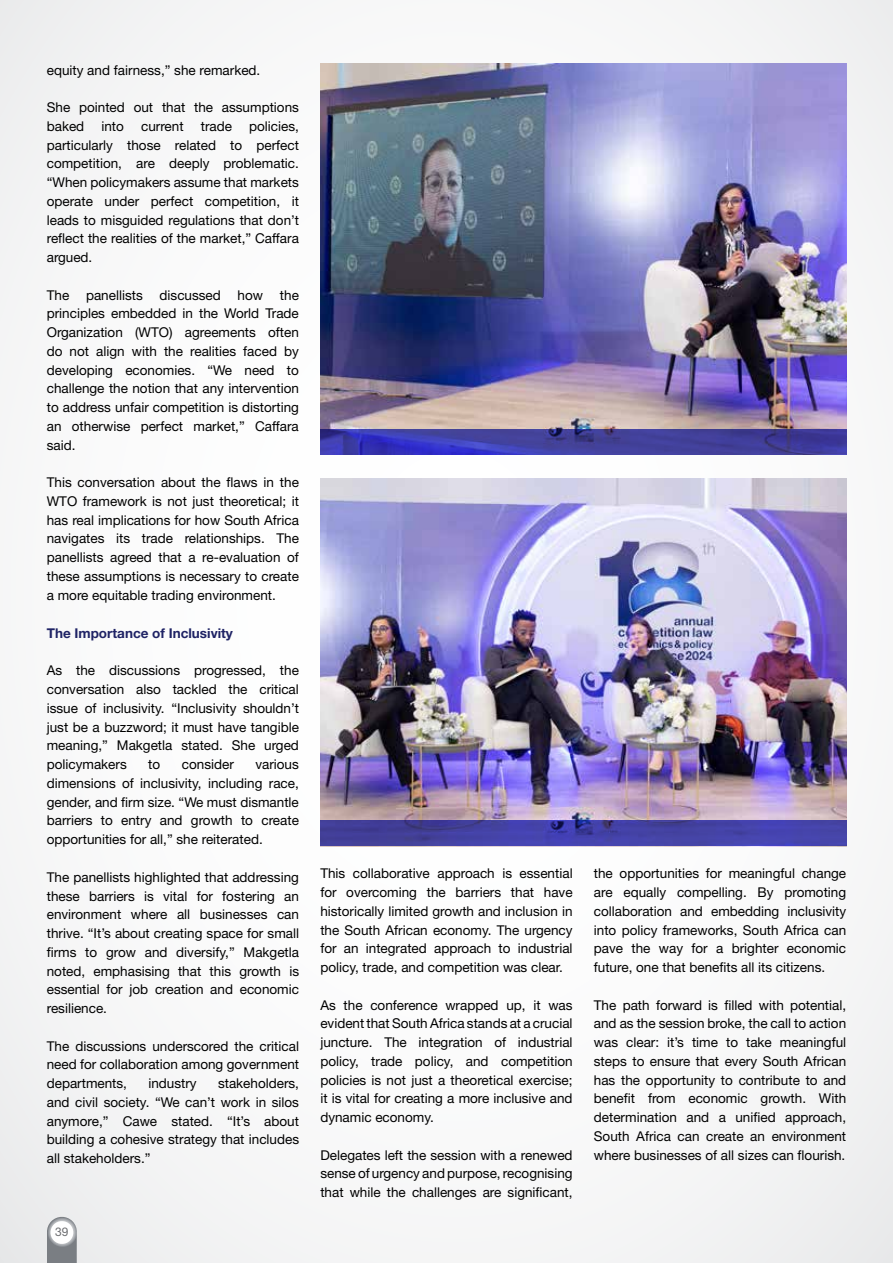
<style>
.page{position:relative;width:893px;height:1263px;background:#f8f8f9}
.page>*{position:absolute;margin:0;border:0;box-sizing:border-box;transform-origin:0 0}
.t1{font:13.5px/18.8px "Helvetica Neue LT 55 Rm";color:#000;text-align:justify}
.t2{font:13.5px "Helvetica Neue LT 75 Bd";color:#1f2365}
.t3{font:12px "Helvetica Neue LT Std";color:#6d6e71}
</style>
<div class="page">
<svg style="left:47px;top:1215px;width:30px;height:48px"></svg>
<img style="left:320px;top:64px;width:526px;height:365px">
<svg style="left:320px;top:429px;width:526px;height:25px;background:#3e3ca1"></svg>
<img style="left:320px;top:479px;width:526px;height:342px">
<svg style="left:320px;top:821px;width:526px;height:25px;background:#4241a3"></svg>
<p class="t1" style="left:47px;top:60px;width:215px">equity and fairness,” she remarked.</p>
<p class="t1" style="left:47px;top:98px;width:254px">She pointed out that the assumptions baked</p>
<p class="t1" style="left:47px;top:116px;width:254px;text-indent:202px">policies, particularly those related to perfect competition, are deeply problematic. “When policymakers assume that markets operate under perfect competition, it leads to misguided regulations that don’t reflect the realities of the market,” Caffara argued.</p>
<p class="t1" style="left:47px;top:285px;width:254px">The panellists discussed how the principles embedded in the World Trade Organization (WTO) agreements often do not align with the realities faced by developing economies. “We need to challenge the notion that any intervention to address unfair competition is distorting an otherwise perfect market,” Caffara said.</p>
<p class="t1" style="left:47px;top:473px;width:254px">This conversation about the flaws in the WTO framework is not just theoretical; it has real implications for how South Africa navigates its trade relationships. The panellists agreed that a re-evaluation of these assumptions is necessary to create a more equitable trading environment.</p>
<p class="t2" style="left:47px;top:625px;width:188px">The Importance of Inclusivity</p>
<p class="t1" style="left:47px;top:661px;width:254px">As the discussions progressed, the conversation also tackled the critical issue of inclusivity. “Inclusivity shouldn’t just be a buzzword; it must have tangible meaning,” Makgetla stated. She urged policymakers</p>
<p class="t1" style="left:101px;top:116px;width:24px">into</p>
<p class="t1" style="left:141px;top:116px;width:44px">current</p>
<p class="t1" style="left:201px;top:116px;width:33px">trade</p>
<p class="t1" style="left:47px;top:755px;width:254px;text-indent:209px">various dimensions of inclusivity, including race, gender, and firm size. “We must dismantle barriers to entry and growth to create opportunities for all,” she reiterated.</p>
<p class="t1" style="left:47px;top:867px;width:254px">The panellists highlighted that addressing these barriers is vital for fostering an environment where all businesses can thrive. “It’s about creating space for small firms to grow and diversify,” Makgetla noted, emphasising that this growth is essential for job creation and economic resilience.</p>
<p class="t1" style="left:47px;top:1036px;width:254px">The discussions underscored the critical need for collaboration among government departments,</p>
<p class="t1" style="left:148px;top:755px;width:14px">to</p>
<p class="t1" style="left:182px;top:755px;width:54px">consider</p>
<p class="t1" style="left:47px;top:1073px;width:254px;text-indent:171px">stakeholders, and civil society. “We can’t work in silos anymore,” Cawe stated. “It’s about building a cohesive strategy that includes all stakeholders.”</p>
<p class="t1" style="left:148px;top:1073px;width:50px">industry</p>
<p class="t3" style="left:55px;top:1224px;width:15px">39</p>
<p class="t1" style="left:320px;top:864px;width:254px">This collaborative approach is essential for overcoming the barriers that have historically limited growth and inclusion in the South African economy. The urgency for an integrated approach to industrial policy, trade, and competition was clear.</p>
<p class="t1" style="left:320px;top:995px;width:254px">As the conference wrapped up, it was evident that South Africa stands at a crucial juncture. The integration of industrial policy, trade policy, and competition policies is not just a theoretical exercise; it is vital for creating a more inclusive and dynamic economy.</p>
<p class="t1" style="left:320px;top:1145px;width:254px">Delegates left the session with a renewed sense of urgency and purpose, recognising that while the challenges are significant,</p>
<p class="t1" style="left:594px;top:864px;width:254px">the opportunities for meaningful change are equally compelling. By promoting collaboration and embedding inclusivity into policy frameworks, South Africa can pave the way for a brighter economic future, one that benefits all its citizens.</p>
<p class="t1" style="left:594px;top:995px;width:254px">The path forward is filled with potential, and as the session broke, the call to action was clear: it’s time to take meaningful steps to ensure that every South African has the opportunity to contribute to and benefit from economic growth. With determination and a unified approach, South Africa can create an environment where businesses of all sizes can flourish.</p>
</div>
